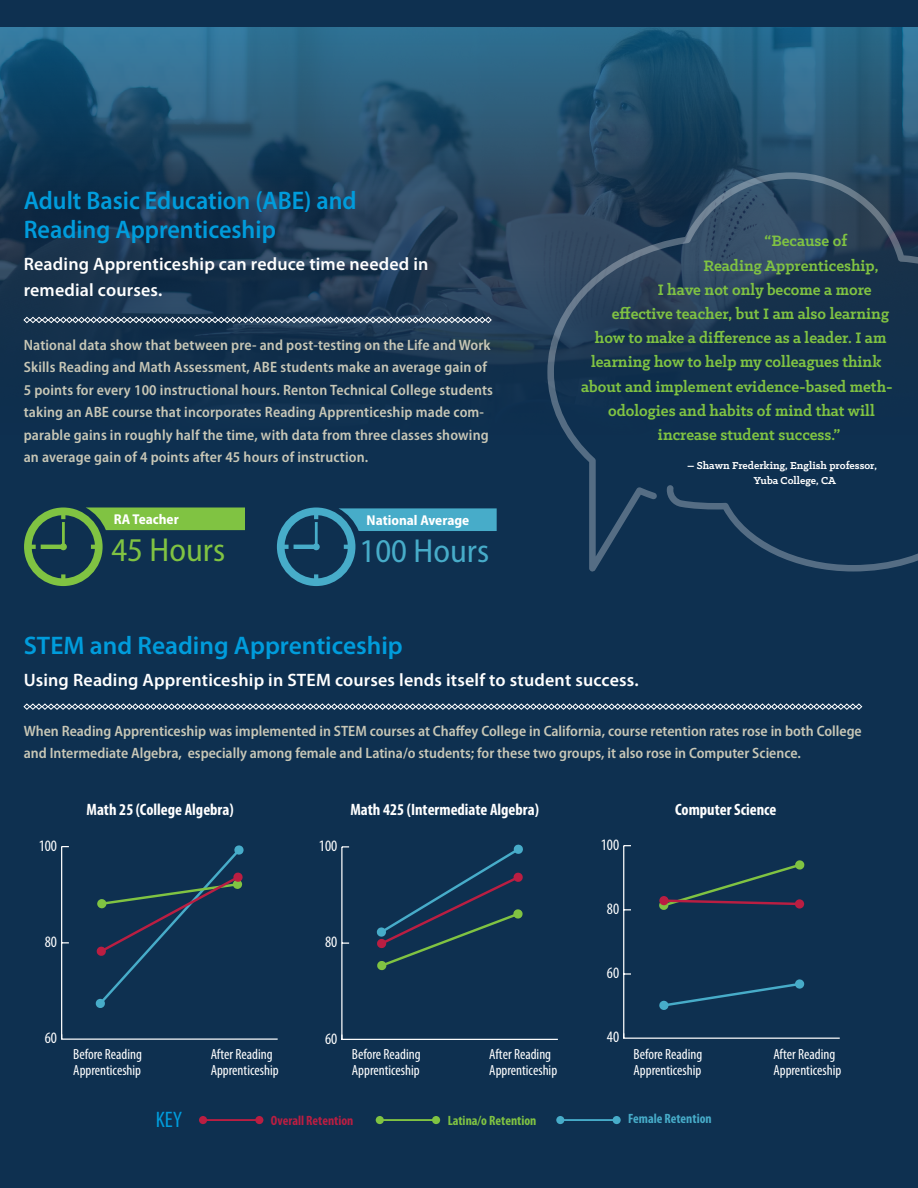
<style>
.page{position:relative;width:918px;height:1188px;background:#0e3050}
.page>*{position:absolute;margin:0;border:0;box-sizing:border-box;transform-origin:0 0}
.t1{font:semi-condensed 33.3px "Myriad Pro";color:#47acc9}
.t2{font:semi-condensed 33.3px "Myriad Pro";color:#80c342}
.t3{font:600 25.5px/28.5px "Myriad Pro";color:#009cdc;scale:.95 1}
.t4{font:600 25.5px "Myriad Pro";color:#009cdc}
.t5{font:condensed 22.5px "Myriad Pro";color:#009cdc}
.Body{font:600 18px/25.5px "Myriad Pro";letter-spacing:.01em;color:#fff}
.t6{font:700 17.1px "Klinic Slab";color:#80c342}
.t7{font:700 condensed 16.5px "Myriad Pro";color:#fff}
.t8{font:condensed 15.9px "Myriad Pro";color:#fff}
.Body_2{font:600 semi-condensed 15px/22.5px "Myriad Pro";letter-spacing:.01em;color:#c8c7b6}
.t9{font:condensed 14.7px/15.9px "Myriad Pro";color:#fff}
.t10{font:700 semi-condensed 14.25px "Myriad Pro";color:#fff}
.t11{font:700 condensed 13.5px "Myriad Pro";color:#80c342}
.t12{font:700 condensed 13.5px "Myriad Pro";color:#ba1e42}
.t13{font:700 condensed 13.5px "Myriad Pro";color:#47acc9}
.Attribution_2{font:700 11.4px/15.6px "Klinic Slab";color:#fff}
</style>
<div class="page">
<img style="left:1px;top:27px;width:917px;height:346px">
<hr style="left:203px;top:1119px;width:58px;height:2px;background:#ba1e42">
<hr style="left:380px;top:1119px;width:57px;height:2px;background:#80c342">
<hr style="left:560px;top:1119px;width:58px;height:2px;background:#47acc9">
<div style="left:199px;top:1116px;width:8px;height:8px;background:#ba1e42;border-radius:50%"></div>
<div style="left:376px;top:1116px;width:8px;height:8px;background:#80c342;border-radius:50%"></div>
<div style="left:556px;top:1116px;width:8px;height:8px;background:#47acc9;border-radius:50%"></div>
<div style="left:255px;top:1116px;width:8px;height:8px;background:#ba1e42;border-radius:50%"></div>
<div style="left:432px;top:1116px;width:8px;height:8px;background:#80c342;border-radius:50%"></div>
<div style="left:613px;top:1116px;width:8px;height:8px;background:#47acc9;border-radius:50%"></div>
<svg style="left:24px;top:508px;width:221px;height:78px"></svg>
<svg style="left:277px;top:508px;width:220px;height:78px"></svg>
<svg style="left:23px;top:317px;width:469px;height:6px"></svg>
<svg style="left:23px;top:703px;width:839px;height:7px"></svg>
<svg style="left:547px;top:172px;width:371px;height:400px"></svg>
<hr style="left:61px;top:1038px;width:217px;height:2px;background:#fff">
<hr style="left:61px;top:847px;width:1px;height:192px;background:#fff">
<svg style="left:95px;top:845px;width:149px;height:163px"></svg>
<hr style="left:341px;top:1039px;width:217px;height:1px;background:#fff">
<hr style="left:341px;top:847px;width:1px;height:192px;background:#fff">
<svg style="left:376px;top:844px;width:147px;height:127px"></svg>
<hr style="left:623px;top:1038px;width:217px;height:1px;background:#fff">
<hr style="left:623px;top:846px;width:1px;height:192px;background:#fff">
<svg style="left:624px;top:973px;width:7px;height:2px"></svg>
<svg style="left:669px;top:983px;width:126px;height:23px"></svg>
<div style="left:795px;top:979px;width:10px;height:10px;background:#47acc9;border-radius:4px"></div>
<div style="left:659px;top:1000px;width:10px;height:10px;background:#47acc9;border-radius:4px"></div>
<svg style="left:659px;top:860px;width:146px;height:50px"></svg>
<div style="left:795px;top:899px;width:9px;height:10px;background:#ba1e42;border-radius:50%"></div>
<div style="left:659px;top:896px;width:10px;height:9px;background:#ba1e42;border-radius:50%"></div>
<h2 class="t3" style="left:24px;top:186px;width:352px">Adult Basic Education (ABE) and<br>Reading Apprenticeship</h2>
<h2 class="Body" style="left:24px;top:251px;width:406px">Reading Apprenticeship can reduce time needed in remedial courses.</h2>
<h2 class="Body_2" style="left:24px;top:333px;width:471px">National data show that between pre- and post-testing on the Life and Work Skills Reading and Math Assessment, ABE students make an average gain of 5 points for every 100 instructional hours. Renton Technical College students taking an ABE course that incorporates Reading Apprenticeship made com&shy;parable gains in roughly half the time, with data from three classes showing an average gain of 4 points after 45 hours of instruction.</h2>
<p class="t10" style="left:114px;top:510px;width:66px">RA Teacher</p>
<p class="t2" style="left:111px;top:529px;width:115px">45 Hours</p>
<p class="t10" style="left:367px;top:511px;width:104px">National Average</p>
<p class="t1" style="left:360px;top:531px;width:131px">100 Hours</p>
<p class="t6" style="left:765px;top:230px;width:84px">“Because of</p>
<p class="t6" style="left:703px;top:254px;width:177px">Reading Apprenticeship,</p>
<p class="t6" style="left:658px;top:278px;width:215px">I have not only become a more</p>
<p class="t6" style="left:612px;top:302px;width:279px">effective teacher, but I am also learning</p>
<p class="t6" style="left:595px;top:327px;width:293px">how to make a difference as a leader. I am</p>
<p class="t6" style="left:591px;top:351px;width:292px">learning how to help my colleagues think</p>
<p class="t6" style="left:581px;top:375px;width:313px">about and implement evidence-based meth-</p>
<p class="t6" style="left:608px;top:399px;width:268px">odologies and habits of mind that will</p>
<p class="t6" style="left:658px;top:424px;width:184px">increase student success.”</p>
<p class="Attribution_2" style="left:754px;top:457px;width:125px;text-indent:-67px">– Shawn Frederking, English professor,<br>Yuba College, CA</p>
<h2 class="t4" style="left:24px;top:629px;width:381px">STEM and Reading Apprenticeship</h2>
<p class="Body" style="left:24px;top:667px;width:616px">Using Reading Apprenticeship in STEM courses lends itself to student success.</p>
<p class="Body_2" style="left:24px;top:719px;width:840px">When Reading Apprenticeship was implemented in STEM courses at Chaffey College in California, course retention rates rose in both College and Intermediate Algebra, especially among female and Latina/o students; for these two groups, it also rose in Computer Science.</p>
<p class="t8" style="left:39px;top:836px;width:20px">100</p>
<p class="t8" style="left:45px;top:932px;width:14px">80</p>
<p class="t7" style="left:87px;top:799px;width:149px">Math 25 (College Algebra)</p>
<p class="t7" style="left:350px;top:799px;width:190px">Math 425 (Intermediate Algebra)</p>
<p class="t7" style="left:675px;top:799px;width:103px">Computer Science</p>
<p class="t8" style="left:319px;top:836px;width:20px">100</p>
<p class="t8" style="left:325px;top:932px;width:14px">80</p>
<p class="t8" style="left:601px;top:835px;width:20px">100</p>
<p class="t8" style="left:607px;top:899px;width:14px">80</p>
<p class="t8" style="left:607px;top:963px;width:14px">60</p>
<p class="t8" style="left:45px;top:1028px;width:14px">60</p>
<p class="t8" style="left:325px;top:1029px;width:14px">60</p>
<p class="t8" style="left:607px;top:1027px;width:14px">40</p>
<p class="t9" style="left:73px;top:1046px;width:70px">Before Reading<br>Apprenticeship</p>
<p class="t9" style="left:211px;top:1046px;width:69px">After Reading<br>Apprenticeship</p>
<p class="t9" style="left:352px;top:1046px;width:70px">Before Reading<br>Apprenticeship</p>
<p class="t9" style="left:489px;top:1046px;width:69px">After Reading<br>Apprenticeship</p>
<p class="t9" style="left:634px;top:1046px;width:70px">Before Reading<br>Apprenticeship</p>
<p class="t9" style="left:773px;top:1046px;width:69px">After Reading<br>Apprenticeship</p>
<p class="t5" style="left:156px;top:1106px;width:28px">KEY</p>
<p class="t12" style="left:271px;top:1112px;width:84px">Overall Retention</p>
<p class="t11" style="left:448px;top:1112px;width:90px">Latina/o Retention</p>
<p class="t13" style="left:628px;top:1110px;width:85px">Female Retention</p>
</div>
